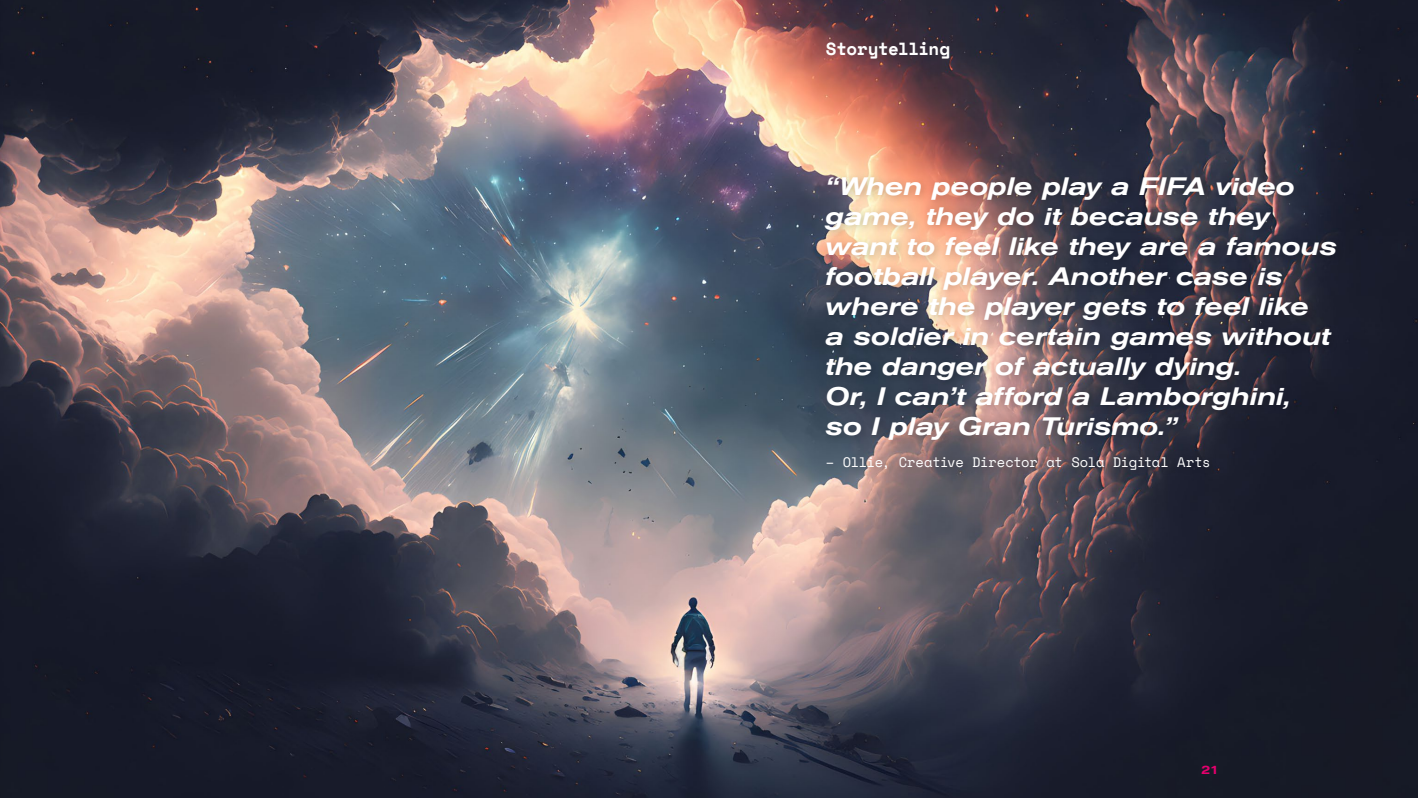
<style>
.page{position:relative;width:1418px;height:798px;background:#fff}
.page>*{position:absolute;margin:0;border:0;box-sizing:border-box;transform-origin:0 0}
.t1{font:italic 500 expanded 25px/30px "Akzidenz Grotesk BQ";letter-spacing:-.01em;color:#fff}
.t2{font:17.5px "Space Mono Bold NL";letter-spacing:-.03em;color:#fff}
.t3{font:13.75px "Space Mono Regular NL";letter-spacing:-.025em;color:#fff}
.t4{font:500 expanded 12.5px "Akzidenz Grotesk BQ";color:#e5006d}
</style>
<div class="page">
<img style="left:0;top:0;width:1417px;height:797px">
<div style="left:820px;top:172px;width:524px;height:306px;background:#000;opacity:.2"></div>
<p class="t2" style="left:826px;top:35px;width:126px">Storytelling</p>
<p class="t1" style="left:826px;top:171px;width:513px">“When people play a FIFA video game, they do it because they want to feel like they are a famous football player. Another case is where the player gets to feel like<br>a soldier in certain games without the danger of actually dying.<br>Or, I can’t afford a Lamborghini,<br>so I play Gran Turismo.”</p>
<p class="t3" style="left:826px;top:451px;width:386px">– Ollie, Creative Director at Sola Digital Arts</p>
<p class="t4" style="left:1201px;top:762px;width:20px">21</p>
</div>
